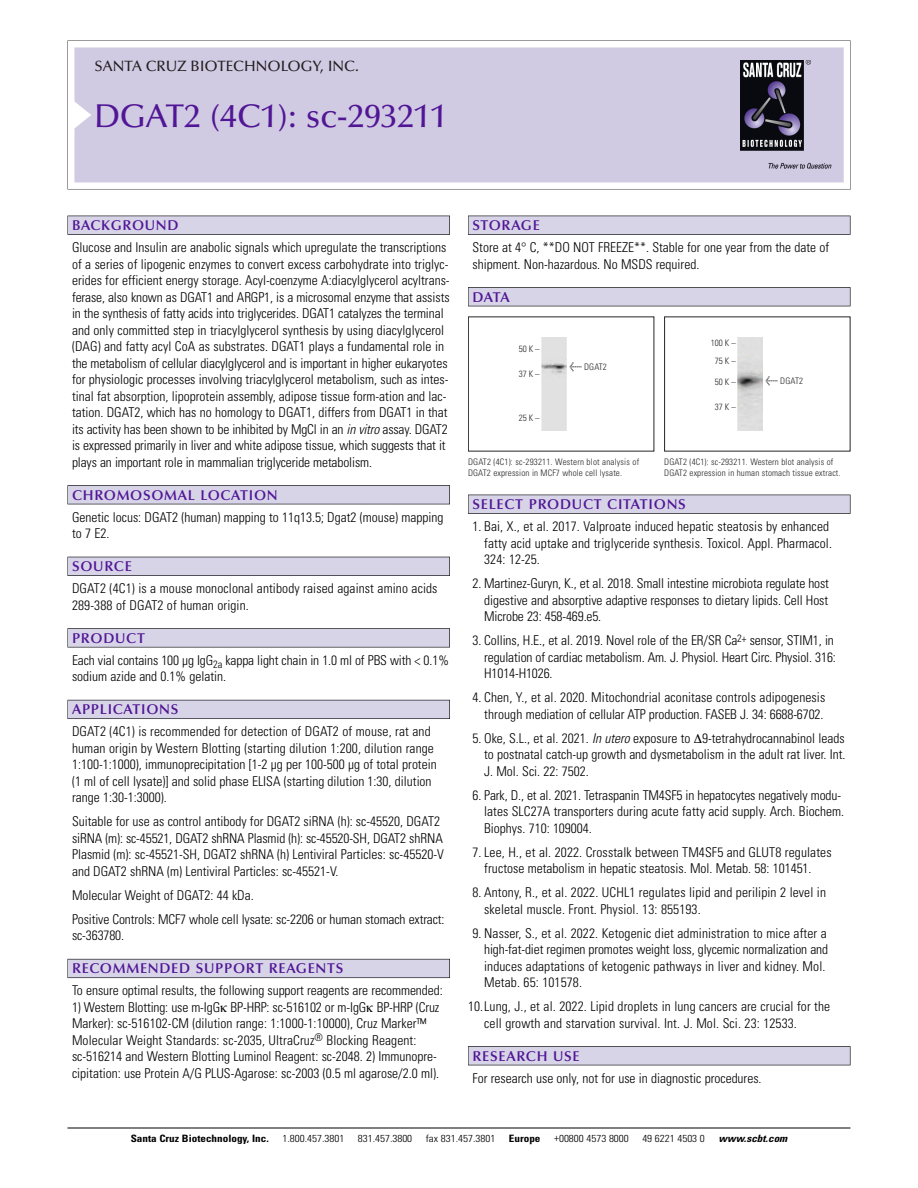
<style>
.page{position:relative;width:918px;height:1188px;background:#fff}
.page>*{position:absolute;margin:0;border:0;box-sizing:border-box;transform-origin:0 0}
.t1{font:500 33px "Optima";color:#511695}
.t2{font:500 15px "Optima";color:#231f20}
.t3{font:600 14.25px "Optima";letter-spacing:.05em;color:#511695}
.t4{font:300 condensed 13.5px/16.5px "Univers";color:#000}
.t5{font:300 condensed 10.2px "Univers";color:#000;scale:1.1 1}
.t6{font:700 condensed 10.2px "Univers";color:#000;scale:1.1 1}
.t7{font:italic 700 condensed 10.2px "Univers";color:#000;scale:1.1 1}
.t8{font:300 condensed 9px/10.5px "Univers";letter-spacing:.015em;color:#272627}
.s1{font-style:italic}
.s2{font-family:"Meta Plus";font-weight:400;font-stretch:normal;font-size:10.5px}
</style>
<div class="page">
<svg style="left:68px;top:40px;width:783px;height:149px"></svg>
<div style="left:74px;top:47px;width:770px;height:135px;background:#d1cae3"></div>
<img style="left:741px;top:60px;width:90px;height:108px">
<div style="left:68px;top:216px;width:382px;height:19px;background:#535256"></div>
<div style="left:68px;top:216px;width:381px;height:18px;background:#d7d4e8"></div>
<div style="left:68px;top:485px;width:382px;height:19px;background:#515155"></div>
<div style="left:68px;top:486px;width:381px;height:18px;background:#d7d4e8"></div>
<div style="left:68px;top:557px;width:382px;height:19px;background:#515057"></div>
<div style="left:68px;top:557px;width:381px;height:18px;background:#d7d4e8"></div>
<div style="left:68px;top:628px;width:382px;height:19px;background:#575659"></div>
<div style="left:68px;top:629px;width:381px;height:18px;background:#d7d4e8"></div>
<div style="left:68px;top:700px;width:382px;height:19px;background:#595860"></div>
<div style="left:68px;top:700px;width:381px;height:18px;background:#d7d4e8"></div>
<div style="left:68px;top:959px;width:382px;height:19px;background:#64626c"></div>
<div style="left:68px;top:959px;width:381px;height:18px;background:#d7d4e8"></div>
<div style="left:468px;top:216px;width:382px;height:19px;background:#535256"></div>
<div style="left:468px;top:216px;width:382px;height:18px;background:#d7d4e8"></div>
<div style="left:468px;top:287px;width:382px;height:19px;background:#515155"></div>
<div style="left:468px;top:288px;width:382px;height:18px;background:#d7d4e8"></div>
<div style="left:468px;top:495px;width:382px;height:19px;background:#535256"></div>
<div style="left:468px;top:495px;width:382px;height:18px;background:#d7d4e8"></div>
<div style="left:468px;top:1046px;width:382px;height:19px;background:#515155"></div>
<div style="left:468px;top:1047px;width:382px;height:18px;background:#d7d4e8"></div>
<hr style="left:68px;top:1128px;width:782px;height:1px;background:#000">
<img style="left:738px;top:337px;width:25px;height:93px">
<img style="left:542px;top:337px;width:25px;height:93px">
<p class="t2" style="left:94px;top:60px;width:266px">SANTA CRUZ BIOTECHNOLOGY, INC.</p>
<p class="t1" style="left:94px;top:102px;width:354px">DGAT2 (4C1): sc-293211</p>
<p class="t3" style="left:72px;top:219px;width:108px">BACKGROUND</p>
<p class="t4" style="left:72px;top:240px;width:379px">Glucose and Insulin are anabolic signals which upregulate the transcriptions of a series of lipogenic enzymes to convert excess carbohydrate into triglyc&shy;erides for efficient energy storage. Acyl-coenzyme A:diacylglycerol acyltrans&shy;ferase, also known as DGAT1 and ARGP1, is a microsomal enzyme that assists in the synthesis of fatty acids into triglycerides. DGAT1 catalyzes the terminal and only committed step in triacylglycerol synthesis by using diacylglycerol (DAG) and fatty acyl CoA as substrates. DGAT1 plays a fundamental role in the metabolism of cellular diacylglycerol and is important in higher eukaryotes for physiologic processes involving triacylglycerol metabolism, such as intes&shy;tinal fat absorption, lipoprotein assembly, adipose tissue form-ation and lac&shy;tation. DGAT2, which has no homology to DGAT1, differs from DGAT1 in that its activity has been shown to be inhibited by MgCl in an <span class="s1">in vitro</span> assay. DGAT2 is expressed primarily in liver and white adipose tissue, which suggests that it plays an important role in mammalian triglyceride metabolism.</p>
<p class="t3" style="left:72px;top:489px;width:207px">CHROMOSOMAL LOCATION</p>
<p class="t4" style="left:72px;top:510px;width:373px">Genetic locus: DGAT2 (human) mapping to 11q13.5; Dgat2 (mouse) mapping to 7 E2.</p>
<p class="t3" style="left:72px;top:560px;width:61px">SOURCE</p>
<p class="t4" style="left:72px;top:582px;width:367px">DGAT2 (4C1) is a mouse monoclonal antibody raised against amino acids<br>289-388 of DGAT2 of human origin.</p>
<p class="t3" style="left:72px;top:632px;width:74px">PRODUCT</p>
<p class="t4" style="left:72px;top:653px;width:379px">Each vial contains 100 µg IgG<sub>2a</sub> kappa light chain in 1.0 ml of PBS with &lt; 0.1% sodium azide and 0.1% gelatin.</p>
<p class="t3" style="left:72px;top:703px;width:108px">APPLICATIONS</p>
<p class="t4" style="left:72px;top:725px;width:366px">DGAT2 (4C1) is recommended for detection of DGAT2 of mouse, rat and human origin by Western Blotting (starting dilution 1:200, dilution range 1:100-1:1000), immunoprecipitation [1-2 µg per 100-500 µg of total protein (1 ml of cell lysate)] and solid phase ELISA (starting dilution 1:30, dilution range 1:30-1:3000).</p>
<p class="t4" style="left:72px;top:815px;width:373px">Suitable for use as control antibody for DGAT2 siRNA (h): sc-45520, DGAT2 siRNA (m): sc-45521, DGAT2 shRNA Plasmid (h): sc-45520-SH, DGAT2 shRNA Plasmid (m): sc-45521-SH, DGAT2 shRNA (h) Lentiviral Particles: sc-45520-V and DGAT2 shRNA (m) Lentiviral Particles: sc-45521-V.</p>
<p class="t4" style="left:72px;top:888px;width:183px">Molecular Weight of DGAT2: 44 kDa.</p>
<p class="t4" style="left:72px;top:912px;width:374px">Positive Controls: MCF7 whole cell lysate: sc-2206 or human stomach extract: sc-363780.</p>
<p class="t3" style="left:72px;top:963px;width:273px">RECOMMENDED SUPPORT REAGENTS</p>
<p class="t4" style="left:72px;top:984px;width:372px">To ensure optimal results, the following support reagents are recommended:</p>
<p class="t4" style="left:72px;top:1000px;width:369px">1) Western Blotting: use m-IgG BP-HRP: sc-516102 or m-IgG BP-HRP (Cruz Marker): sc-516102-CM (dilution range: 1:1000-1:10000), Cruz Marker™ Molecular Weight Standards: sc-2035, UltraCruz<sup>®</sup> Blocking Reagent: sc-516214 and Western Blotting Luminol Reagent: sc-2048. 2) Immunopre&shy;cipitation: use Protein A/G PLUS-Agarose: sc-2003 (0.5 ml agarose/2.0 ml).</p>
<p class="t3" style="left:473px;top:219px;width:69px">STORAGE</p>
<p class="t4" style="left:473px;top:240px;width:358px">Store at 4° C, **DO NOT FREEZE**. Stable for one year from the date of shipment. Non-hazardous. No MSDS required.</p>
<p class="t3" style="left:473px;top:291px;width:39px">DATA</p>
<p class="t8" style="left:519px;top:344px;width:22px">50K–</p>
<p class="t8" style="left:519px;top:370px;width:22px">37K–</p>
<p class="t8" style="left:519px;top:413px;width:22px">25K–</p>
<p class="t8" style="left:569px;top:363px;width:39px"><span class="s2">&lt;</span> DGAT2</p>
<p class="t8" style="left:468px;top:458px;width:173px">DGAT2 (4C1): sc-293211. Western blot analysis of<br>DGAT2 expression in MCF7 whole cell lysate.</p>
<p class="t8" style="left:711px;top:335px;width:26px;line-height:18px;text-align:center">100 K –<br>75K–</p>
<p class="t8" style="left:715px;top:377px;width:22px">50K–</p>
<p class="t8" style="left:715px;top:403px;width:22px">37K–</p>
<p class="t8" style="left:766px;top:376px;width:39px"><span class="s2">&lt;</span> DGAT2</p>
<p class="t8" style="left:664px;top:458px;width:178px">DGAT2 (4C1): sc-293211. Western blot analysis of<br>DGAT2 expression in human stomach tissue extract.</p>
<p class="t3" style="left:473px;top:498px;width:215px">SELECT PRODUCT CITATIONS</p>
<p class="t4" style="left:484px;top:519px;width:349px;text-indent:-12px">1. Bai, X., et al. 2017. Valproate induced hepatic steatosis by enhanced fatty acid uptake and triglyceride synthesis. Toxicol. Appl. Pharmacol.<br>324: 12-25.</p>
<p class="t4" style="left:484px;top:576px;width:346px;text-align:justify;text-indent:-12px">2. Martinez-Guryn, K., et al. 2018. Small intestine microbiota regulate host digestive and absorptive adaptive responses to dietary lipids. Cell Host Microbe 23: 458-469.e5.</p>
<p class="t4" style="left:484px;top:633px;width:353px;text-indent:-12px">3. Collins, H.E., et al. 2019. Novel role of the ER/SR Ca<sup>2+</sup> sensor, STIM1, in regulation of cardiac metabolism. Am. J. Physiol. Heart Circ. Physiol. 316:<br>H1014-H1026.</p>
<p class="t4" style="left:473px;top:690px;width:354px;text-align:right">4. Chen, Y., et al. 2020. Mitochondrial aconitase controls adipogenesis through mediation of cellular ATP production. FASEB J. 34: 6688-6702.</p>
<p class="t4" style="left:484px;top:731px;width:363px;text-align:justify;text-indent:-12px">5. Oke, S.L., et al. 2021. <span class="s1">In utero</span> exposure to 9-tetrahydrocannabinol leads to postnatal catch-up growth and dysmetabolism in the adult rat liver. Int.<br>J. Mol. Sci. 22: 7502.</p>
<p class="t4" style="left:484px;top:788px;width:362px;text-indent:-12px">6. Park, D., et al. 2021. Tetraspanin TM4SF5 in hepatocytes negatively modu&shy;lates SLC27A transporters during acute fatty acid supply. Arch. Biochem.<br>Biophys. 710: 109004.</p>
<p class="t4" style="left:484px;top:845px;width:349px;text-indent:-12px">7. Lee, H., et al. 2022. Crosstalk between TM4SF5 and GLUT8 regulates fructose metabolism in hepatic steatosis. Mol. Metab. 58: 101451.</p>
<p class="t4" style="left:484px;top:885px;width:343px;text-indent:-12px">8. Antony, R., et al. 2022. UCHL1 regulates lipid and perilipin 2 level in skeletal muscle. Front. Physiol. 13: 855193.</p>
<p class="t4" style="left:484px;top:926px;width:345px;text-indent:-12px">9. Nasser, S., et al. 2022. Ketogenic diet administration to mice after a high-fat-diet regimen promotes weight loss, glycemic normalization and induces adaptations of ketogenic pathways in liver and kidney. Mol.<br>Metab. 65: 101578.</p>
<p class="t4" style="left:484px;top:999px;width:348px;text-indent:-16px">10.Lung, J., et al. 2022. Lipid droplets in lung cancers are crucial for the cell growth and starvation survival. Int. J. Mol. Sci. 23: 12533.</p>
<p class="t3" style="left:473px;top:1050px;width:109px">RESEARCH USE</p>
<p class="t4" style="left:473px;top:1071px;width:291px">For research use only, not for use in diagnostic procedures.</p>
<p class="t6" style="left:131px;top:1135px;width:127px">Santa Cruz Biotechnology, Inc.</p>
<p class="t5" style="left:282px;top:1135px;width:58px">1.800.457.3801</p>
<p class="t5" style="left:358px;top:1135px;width:51px">831.457.3800</p>
<p class="t5" style="left:426px;top:1135px;width:65px">fax 831.457.3801</p>
<p class="t6" style="left:509px;top:1135px;width:30px">Europe</p>
<p class="t5" style="left:554px;top:1135px;width:69px">+00800 4573 8000</p>
<p class="t5" style="left:642px;top:1135px;width:58px">49 6221 4503 0</p>
<p class="t7" style="left:719px;top:1135px;width:66px">www.scbt.com</p>
</div>
